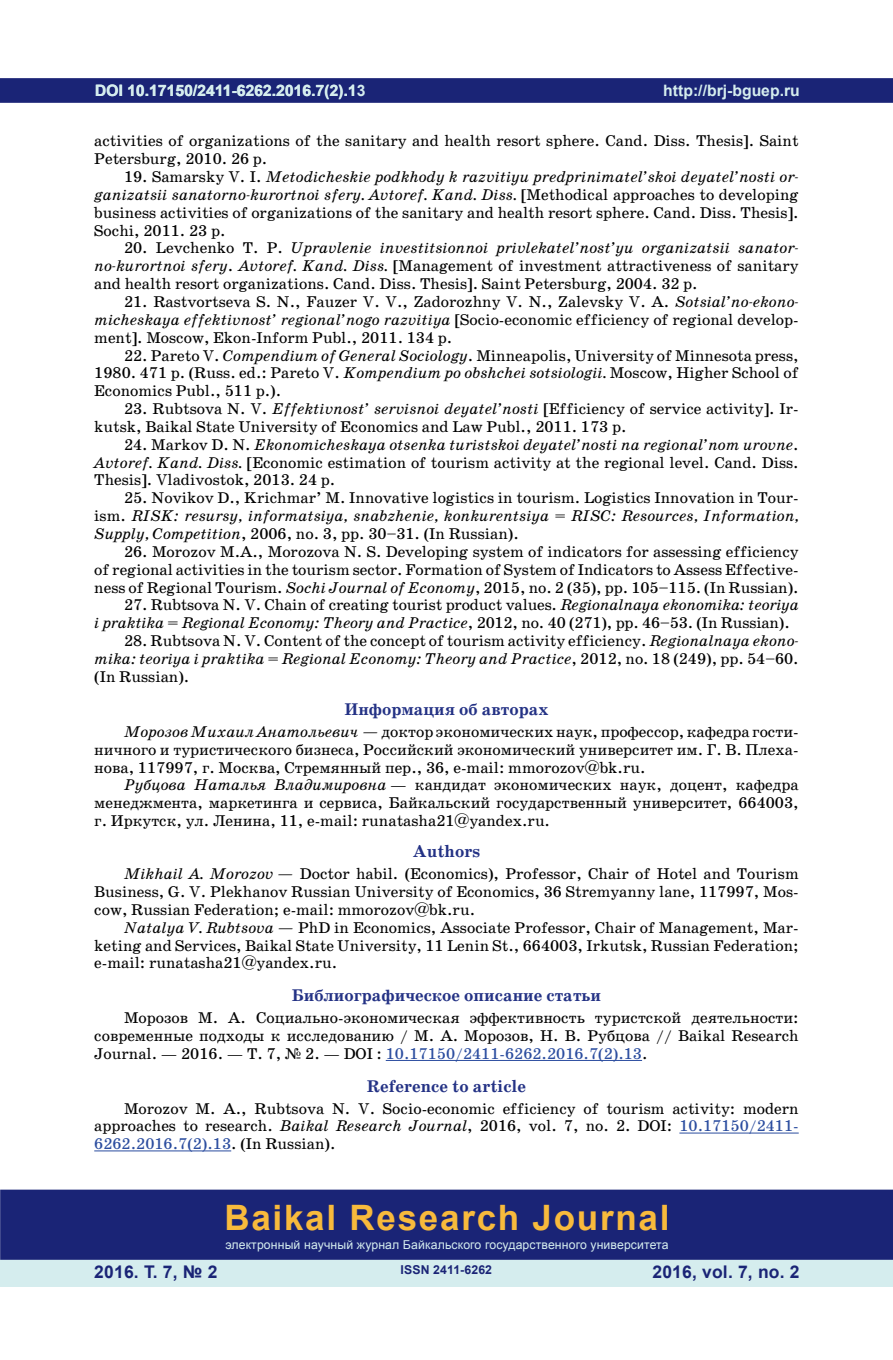
<style>
.page{position:relative;width:893px;height:1360px;background:#fff}
.page>*{position:absolute;margin:0;border:0;box-sizing:border-box;transform-origin:0 0}
.t1{font:700 35px "Arial";letter-spacing:.05em;color:#f8ba3c}
.t2{font:700 17.5px "Arial";letter-spacing:.01em;color:#1a2476}
.t3{font:700 17.15px "School Book C";color:#243285}
.t4{font:15.75px/17.8px "School Book C";color:#020202;text-align:justify}
.t5{font:700 15.75px "Arial";color:#d5edee}
.t6{font:12.25px "Arial";letter-spacing:.01em;color:#d5edee}
.t7{font:700 12.25px "Arial";letter-spacing:.01em;color:#1a2476}
.s1{font-style:italic}
.s2{color:#2b4d9f}
</style>
<div class="page">
<div style="left:0;top:78px;width:893px;height:25px;background:#1a2476;border:2px solid #1a2476"></div>
<div style="left:0;top:1258px;width:893px;height:28px;background:#d5edee"></div>
<div style="left:0;top:1189px;width:893px;height:70px;background:#1a2476;border:2px solid #1a2476"></div>
<hr style="left:386px;top:1059px;width:256px;height:1px;background:#2b4d9f">
<hr style="left:679px;top:1132px;width:120px;height:1px;background:#2b4d9f">
<hr style="left:94px;top:1150px;width:137px;height:1px;background:#2b4d9f">
<p class="t5" style="left:95px;top:79px;width:272px">DOI 10.17150/2411-6262.2016.7(2).13</p>
<p class="t4" style="left:94px;top:132px;width:706px">activities of organizations of the sanitary and health resort sphere. Cand. Diss. Thesis]. Saint<br>Petersburg, 2010. 26 p.</p>
<p class="t4" style="left:94px;top:168px;width:706px;text-indent:30px">19. Samarsky V. I. <span class="s1">Metodicheskie podkhody k razvitiyu predprinimatel’skoi deyatel’nosti or&shy;ganizatsii sanatorno-kurortnoi sfery. Avtoref. Kand. Diss.</span> [Methodical approaches to developing business activities of organizations of the sanitary and health resort sphere. Cand. Diss. Thesis].<br>Sochi, 2011. 23 p.</p>
<p class="t4" style="left:94px;top:239px;width:706px;text-indent:30px">20. Levchenko T. P. <span class="s1">Upravlenie investitsionnoi privlekatel’nost’yu organizatsii sanator&shy;no-kurortnoi sfery</span>. <span class="s1">Avtoref. Kand. Diss.</span> [Management of investment attractiveness of sanitary and health resort organizations. Cand. Diss. Thesis]. Saint Petersburg, 2004. 32 p.</p>
<p class="t4" style="left:94px;top:293px;width:706px;text-indent:30px">21. Rastvortseva S. N., Fauzer V. V., Zadorozhny V. N., Zalevsky V. А. <span class="s1">Sotsial’no-ekono&shy;micheskaya effektivnost’ regional’nogo razvitiya</span> [Socio-economic efficiency of regional develop&shy;ment]. Moscow, Ekon-Inform Publ., 2011. 134 p.</p>
<p class="t4" style="left:94px;top:346px;width:706px;text-indent:30px">22. Pareto V. <span class="s1">Compendium of General Sociology</span>. Minneapolis, University of Minnesota press, 1980. 471 p. (Russ. ed.: Pareto V. <span class="s1">Kompendium po obshchei sotsiologii.</span> Moscow, Higher School of Economics Publ., 511 p.).</p>
<p class="t4" style="left:94px;top:400px;width:706px;text-indent:30px">23. Rubtsova N. V. <span class="s1">Effektivnost’ servisnoi deyatel’nosti</span> [Efficiency of service activity]. Ir&shy;kutsk, Baikal State University of Economics and Law Publ., 2011. 173 p.</p>
<p class="t4" style="left:94px;top:435px;width:706px;text-indent:30px">24. Markov D. N. <span class="s1">Ekonomicheskaya otsenka turistskoi deyatel’nosti na regional’nom urovne</span>.<br><span class="s1">Avtoref. Kand. Diss.</span> [Economic estimation of tourism activity at the regional level. Cand. Diss.<br>Thesis]. Vladivostok, 2013. 24 p.</p>
<p class="t4" style="left:94px;top:489px;width:706px;text-indent:30px">25. Novikov D., Krichmar’ M. Innovative logistics in tourism. Logistics Innovation in Tour&shy;ism. <span class="s1">RISK: resursy, informatsiya, snabzhenie, konkurentsiya = RISC: Resources, Information, Supply, Competition</span>, 2006, no. 3, pp. 30–31. (In Russian).</p>
<p class="t4" style="left:94px;top:543px;width:706px;text-indent:30px">26. Morozov M.А., Morozova N. S. Developing system of indicators for assessing efficiency of regional activities in the tourism sector. Formation of System of Indicators to Assess Effective&shy;ness of Regional Tourism. <span class="s1">Sochi Journal of Economy</span>, 2015, no. 2 (35), pp. 105–115. (In Russian).</p>
<p class="t4" style="left:94px;top:596px;width:706px;text-indent:30px">27. Rubtsova N. V. Chain of creating tourist product values. <span class="s1">Regionalnaya ekonomika: teoriya i praktika = Regional Economy: Theory and Practice</span>, 2012, no. 40 (271), pp. 46–53. (In Russian).</p>
<p class="t4" style="left:94px;top:632px;width:706px;text-indent:30px">28. Rubtsova N. V. Content of the concept of tourism activity efficiency. <span class="s1">Regionalnaya ekono&shy;mika: teoriya i praktika</span> = <span class="s1">Regional Economy: Theory and Practice</span>, 2012, no. 18 (249), pp. 54–60. (In Russian).</p>
<p class="t3" style="left:344px;top:699px;width:206px">Информация об авторах</p>
<p class="t4" style="left:94px;top:722px;width:706px;text-indent:30px"><span class="s1">Морозов Михаил Анатольевич —</span> доктор экономических наук, профессор, кафедра гости&shy;ничного и туристического бизнеса, Российский экономический университет им. Г. В. Плеха&shy;нова, 117997, г. Москва, Стремянный пер., 36, e-mail: mmorozov@bk.ru.</p>
<p class="t4" style="left:94px;top:776px;width:706px;text-indent:30px"><span class="s1">Рубцова Наталья Владимировна</span> — кандидат экономических наук, доцент, кафедра менеджмента, маркетинга и сервиса, Байкальский государственный университет, 664003, г. Иркутск, ул. Ленина, 11, e-mail: runatasha21@yandex.ru.</p>
<p class="t3" style="left:413px;top:841px;width:69px">Authors</p>
<p class="t4" style="left:94px;top:865px;width:706px;text-indent:30px"><span class="s1">Mikhail A. Morozov —</span> Doctor habil. (Economics), Professor, Chair of Hotel and Tourism Business, G. V. Plekhanov Russian University of Economics, 36 Stremyanny lane, 117997, Mos&shy;cow, Russian Federation; e-mail: mmorozov@bk.ru.</p>
<p class="t4" style="left:94px;top:918px;width:706px;text-indent:30px"><span class="s1">Natalya V. Rubtsova —</span> PhD in Economics, Associate Professor, Chair of Management, Mar&shy;keting and Services, Baikal State University, 11 Lenin St., 664003, Irkutsk, Russian Federation; e-mail: runatasha21@yandex.ru.</p>
<p class="t3" style="left:292px;top:985px;width:311px">Библиографическое описание статьи</p>
<p class="t4" style="left:94px;top:1009px;width:706px;text-indent:30px">Морозов М. А. Социально-экономическая эффективность туристской деятельности: современные подходы к исследованию / М. А. Морозов, Н. В. Рубцова // Baikal Research Journal. — 2016. — Т. 7, № 2. — DOI : <span class="s2">10.17150/2411-6262.2016.7(2).13</span>.</p>
<p class="t3" style="left:367px;top:1076px;width:161px">Reference to article</p>
<p class="t4" style="left:94px;top:1099px;width:706px;text-indent:30px">Morozov M. A., Rubtsova N. V. Socio-economic efficiency of tourism activity: modern approaches to research. <span class="s1">Baikal Research Journal</span>, 2016, vol. 7, no. 2. DOI: <span class="s2">10.17150/2411- 6262.2016.7(2).13</span>. (In Russian).</p>
<p class="t5" style="left:663px;top:79px;width:138px">http://brj-bguep.ru</p>
<h1 class="t1" style="left:224px;top:1193px;width:447px">Baikal Research Journal</h1>
<p class="t6" style="left:225px;top:1236px;width:445px">электронный научный журнал Байкальского государственного университета</p>
<p class="t2" style="left:94px;top:1259px;width:125px">2016. Т. 7, № 2</p>
<p class="t2" style="left:652px;top:1259px;width:149px">2016, vol. 7, no. 2</p>
<p class="t7" style="left:401px;top:1261px;width:93px">ISSN 2411-6262</p>
</div>
